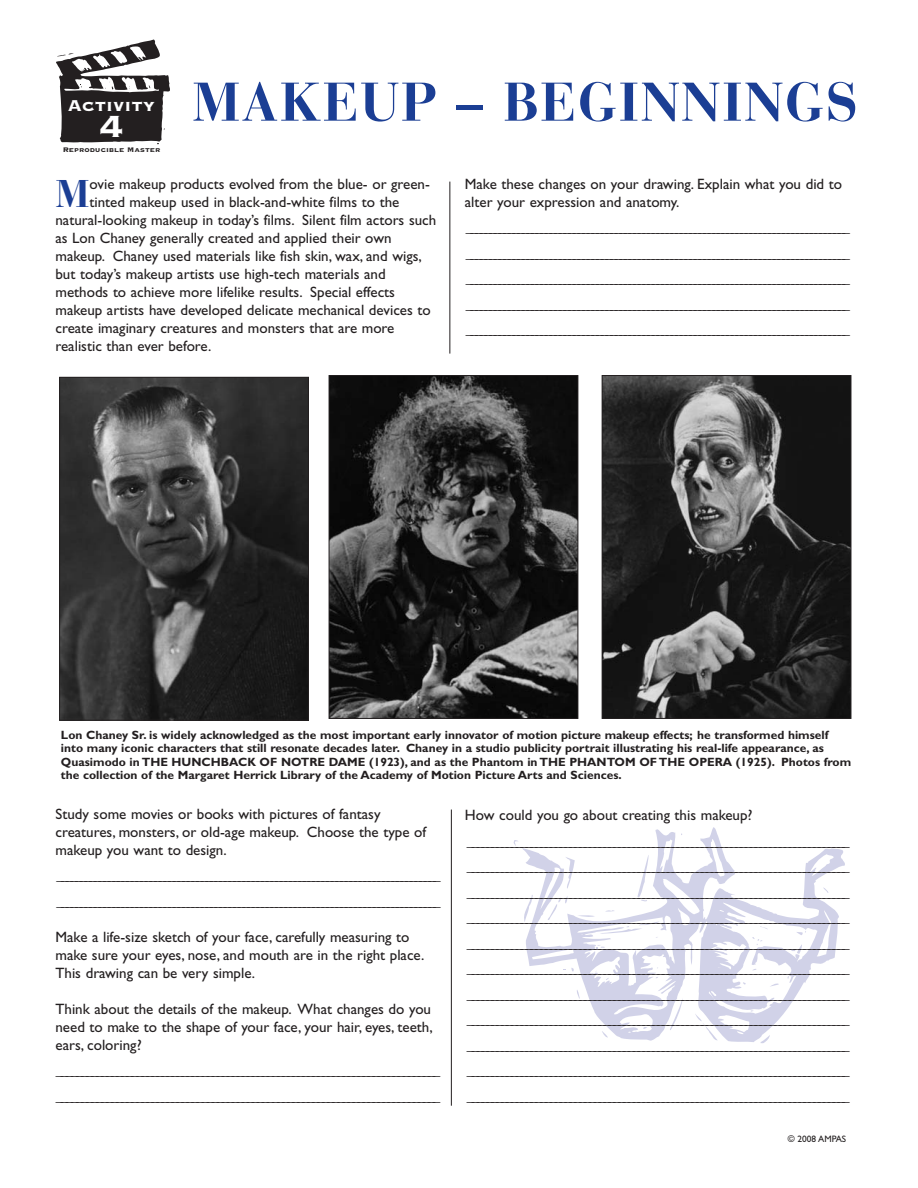
<style>
.page{position:relative;width:918px;height:1188px;background:#fff}
.page>*{position:absolute;margin:0;border:0;box-sizing:border-box;transform-origin:0 0}
.t1{font:700 54px "Bauer Bodoni LT";letter-spacing:.03em;color:#1b3e94}
.t2{font:40.05px "Copperplate Thirty Three BC";color:#fff}
.t3{font:700 38.4px "Bauer Bodoni LT";color:#1b3e94}
.t4{font:20.55px "Copperplate Thirty Three BC";color:#fff}
.t5{font:15px/25.5px "Gill Sans";color:#231f20}
.t6{font:700 12px/13.5px "Gill Sans";color:#231f20}
.t7{font:9.3px "Gill Sans";color:#231f20}
.t8{font:8.7px "Copperplate Thirty Three BC";color:#231f20}
</style>
<div class="page">
<svg style="left:655px;top:827px;width:190px;height:131px"></svg>
<svg style="left:514px;top:833px;width:320px;height:210px"></svg>
<svg style="left:56px;top:39px;width:114px;height:105px"></svg>
<hr style="left:451px;top:810px;width:1px;height:296px;background:#231f20">
<hr style="left:449px;top:182px;width:1px;height:172px;background:#231f20">
<img style="left:331px;top:377px;width:245px;height:340px">
<div style="left:329px;top:375px;width:249px;height:344px;border:1px solid #231f20"></div>
<img style="left:604px;top:377px;width:245px;height:340px">
<div style="left:602px;top:375px;width:249px;height:344px;border:1px solid #231f20"></div>
<img style="left:61px;top:379px;width:246px;height:340px">
<div style="left:59px;top:377px;width:250px;height:344px;border:1px solid #231f20"></div>
<h3 class="t4" style="left:67px;top:91px;width:90px">Activity</h3>
<h2 class="t2" style="left:99px;top:99px;width:26px">4</h2>
<p class="t8" style="left:63px;top:143px;width:99px">Reproducible Master</p>
<h1 class="t1" style="left:192px;top:80px;width:668px">MAKEUP – BEGINNINGS</h1>
<h3 class="t3" style="left:56px;top:178px;width:36px">M</h3>
<p class="t5" style="left:89px;top:173px;width:342px">ovie makeup products evolved from the blue- or green-</p>
<p class="t5" style="left:89px;top:191px;width:311px">tinted makeup used in black-and-white films to the</p>
<p class="t5" style="left:55px;top:209px;width:382px">natural-looking makeup in today’s films. Silent film actors such</p>
<p class="t5" style="left:55px;top:227px;width:338px">as Lon Chaney generally created and applied their own</p>
<p class="t5" style="left:55px;top:245px;width:368px">makeup. Chaney used materials like fish skin, wax, and wigs,</p>
<p class="t5" style="left:55px;top:263px;width:332px">but today’s makeup artists use high-tech materials and</p>
<p class="t5" style="left:55px;top:281px;width:341px">methods to achieve more lifelike results. Special effects</p>
<p class="t5" style="left:55px;top:299px;width:377px">makeup artists have developed delicate mechanical devices to</p>
<p class="t5" style="left:55px;top:317px;width:340px">create imaginary creatures and monsters that are more</p>
<p class="t5" style="left:55px;top:335px;width:157px">realistic than ever before.</p>
<p class="t5" style="left:465px;top:177px;width:379px;line-height:18px">Make these changes on your drawing. Explain what you did to alter your expression and anatomy.</p>
<p class="t5" style="left:466px;top:216px;width:386px;text-align:justify">__________________________________________________________________________________ __________________________________________________________________________________ __________________________________________________________________________________ __________________________________________________________________________________ __________________________________________________________________________________</p>
<p class="t6" style="left:61px;top:729px;width:792px">Lon Chaney Sr. is widely acknowledged as the most important early innovator of motion picture makeup effects; he transformed himself into many iconic characters that still resonate decades later. Chaney in a studio publicity portrait illustrating his real-life appearance, as Quasimodo in THE HUNCHBACK OF NOTRE DAME (1923), and as the Phantom in THE PHANTOM OF THE OPERA (1925). Photos from the collection of the Margaret Herrick Library of the Academy of Motion Picture Arts and Sciences.</p>
<p class="t5" style="left:55px;top:807px;width:372px;line-height:18px">Study some movies or books with pictures of fantasy creatures, monsters, or old-age makeup. Choose the type of makeup you want to design.</p>
<p class="t5" style="left:57px;top:864px;width:386px">__________________________________________________________________________________ __________________________________________________________________________________</p>
<p class="t5" style="left:55px;top:930px;width:370px;line-height:18px">Make a life-size sketch of your face, carefully measuring to make sure your eyes, nose, and mouth are in the right place.<br>This drawing can be very simple.</p>
<p class="t5" style="left:55px;top:1002px;width:379px;line-height:18px;text-align:justify">Think about the details of the makeup. What changes do you need to make to the shape of your face, your hair, eyes, teeth, ears, coloring?</p>
<p class="t5" style="left:56px;top:1059px;width:386px">____________________________________________________________________________ ____________________________________________________________________________</p>
<p class="t5" style="left:465px;top:804px;width:386px">How could you go about creating this makeup? ______________________________________________________________________________ ______________________________________________________________________________ ______________________________________________________________________________ ______________________________________________________________________________ ______________________________________________________________________________ ______________________________________________________________________________ ______________________________________________________________________________ ______________________________________________________________________________ ______________________________________________________________________________ ______________________________________________________________________________ ______________________________________________________________________________</p>
<p class="t7" style="left:788px;top:1136px;width:60px">© 2008 AMPAS</p>
</div>
